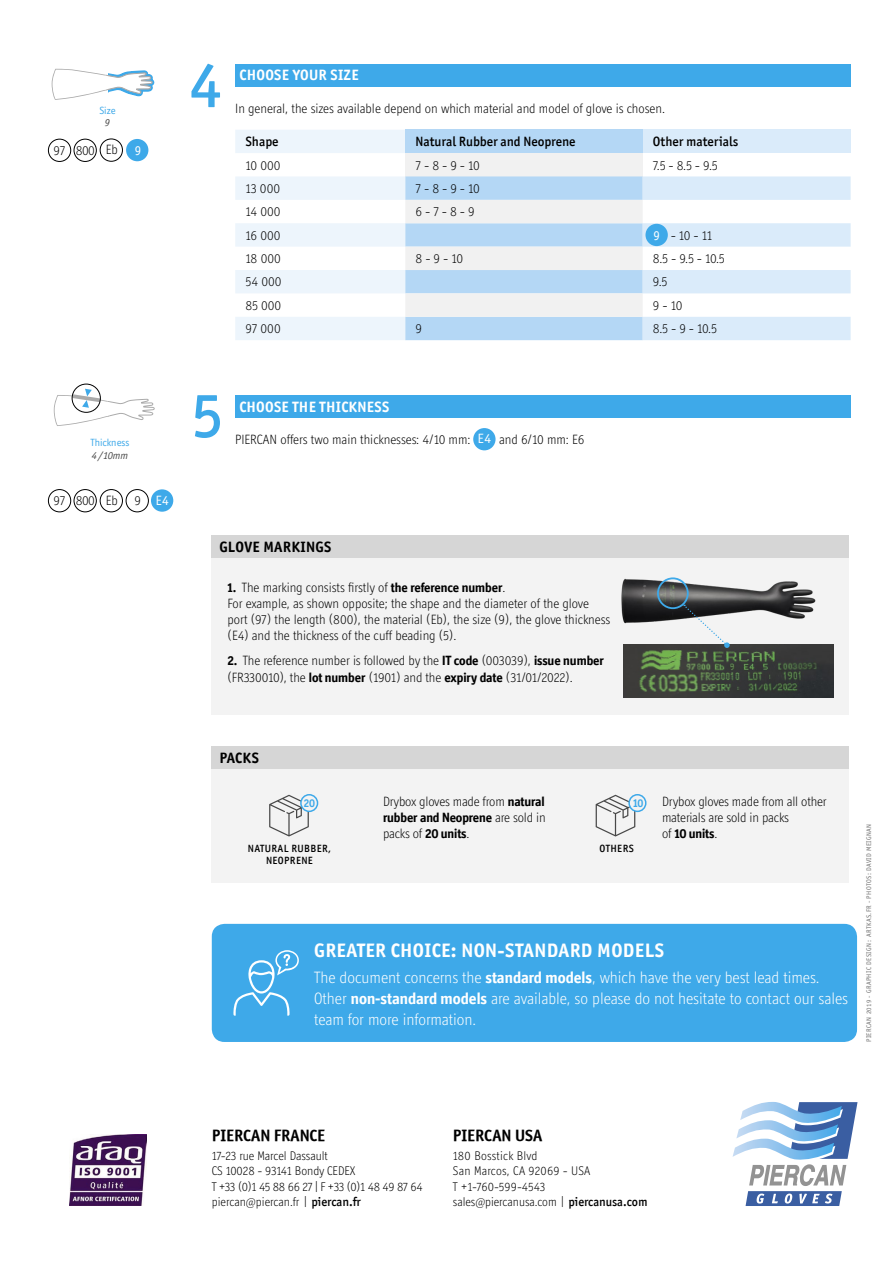
<style>
.page{position:relative;width:893px;height:1263px;background:#fff}
.page>*{position:absolute;margin:0;border:0;box-sizing:border-box;transform-origin:0 0}
.t1{font:500 63px "Officina San ITC";color:#3ea9e9}
.t2{font:700 19.5px "Officina San ITC";letter-spacing:.02em;color:#fff}
.t3{font:300 16.5px/21px "Officina Display ITC Std";color:#fff}
.t4{font:16.5px "Officina Sans OSITCTT Bold";color:#000}
.t5{font:700 15px "Officina San ITC";letter-spacing:.02em;color:#fff}
.t6{font:700 15px "Officina San ITC";letter-spacing:.02em;color:#000}
.t7{font:300 13.5px/16.2px "Officina Display ITC Std";letter-spacing:-.005em;color:#000}
.t8{font:500 13.5px "Officina San ITC";color:#000}
.t9{font:13.5px "Officina Display ITC Std";color:#fff}
.t10{font:300 12.6px/15.1px "Officina Display ITC Std";color:#000}
.t11{font:700 11.25px "Officina Ser ITC";color:#3ea9e9}
.t12{font:500 10.5px/12.6px "Officina San ITC";letter-spacing:.04em;color:#000;text-align:center}
.t13{font:10.5px "Officina Display ITC Std";letter-spacing:-.005em;color:#3ea9e9}
.t14{font:italic 10.5px "Officina San ITC";color:#484848}
.t15{font:6.75px "Officina San ITC";letter-spacing:.06em;color:#6f6f6f}
.s1{font-weight:400;color:#fff}
.s2{font-weight:700}
.s3{font-family:"Officina San ITC";font-weight:500}
</style>
<div class="page">
<div style="left:212px;top:924px;width:645px;height:118px;background:#3ea9e9;border-radius:13px"></div>
<div style="left:235px;top:64px;width:615px;height:22px;background:#3ea9e9"></div>
<svg style="left:235px;top:130px;width:616px;height:210px"></svg>
<div style="left:645px;top:224px;width:23px;height:22px;background:#3ea9e9;border-radius:50%"></div>
<div style="left:211px;top:558px;width:637px;height:157px;background:#f3f3f3"></div>
<div style="left:211px;top:768px;width:637px;height:114px;background:#f3f3f3"></div>
<div style="left:211px;top:746px;width:637px;height:22px;background:#d6d6d6"></div>
<div style="left:211px;top:535px;width:637px;height:23px;background:#d6d6d6"></div>
<svg style="left:596px;top:795px;width:39px;height:41px"></svg>
<svg style="left:269px;top:795px;width:40px;height:41px"></svg>
<div style="left:301px;top:795px;width:17px;height:16px;background:#f3f3f3;border-radius:50%"></div>
<div style="left:300px;top:794px;width:18px;height:18px;border:2px solid #3ea9e9;border-radius:50%"></div>
<div style="left:629px;top:795px;width:17px;height:16px;background:#f3f3f3;border-radius:50%"></div>
<div style="left:628px;top:794px;width:18px;height:18px;border:2px solid #3ea9e9;border-radius:50%"></div>
<img style="left:621px;top:578px;width:195px;height:46px">
<img style="left:623px;top:645px;width:211px;height:53px">
<svg style="left:684px;top:605px;width:46px;height:43px"></svg>
<div style="left:657px;top:577px;width:32px;height:32px;border:2px solid #3ea9e9;border-radius:50%"></div>
<div style="left:100px;top:139px;width:23px;height:22px;border:1px solid #000;border-radius:50%"></div>
<div style="left:126px;top:139px;width:22px;height:22px;background:#3ea9e9;border-radius:50%"></div>
<div style="left:235px;top:395px;width:615px;height:22px;background:#3ea9e9"></div>
<div style="left:473px;top:428px;width:23px;height:22px;background:#3ea9e9;border-radius:50%"></div>
<div style="left:151px;top:489px;width:22px;height:23px;background:#3ea9e9;border-radius:50%"></div>
<svg style="left:54px;top:389px;width:101px;height:37px"></svg>
<div style="left:72px;top:384px;width:29px;height:29px;border:1px solid #000;border-radius:50%"></div>
<div style="left:74px;top:489px;width:23px;height:23px;border:1px solid #000;border-radius:50%"></div>
<div style="left:100px;top:489px;width:23px;height:23px;border:1px solid #000;border-radius:50%"></div>
<div style="left:126px;top:489px;width:23px;height:23px;border:1px solid #000;border-radius:50%"></div>
<svg style="left:233px;top:950px;width:66px;height:66px"></svg>
<div style="left:48px;top:489px;width:23px;height:23px;border:1px solid #000;border-radius:50%"></div>
<div style="left:74px;top:139px;width:23px;height:23px;border:1px solid #000;border-radius:50%"></div>
<div style="left:48px;top:139px;width:23px;height:23px;border:1px solid #000;border-radius:50%"></div>
<svg style="left:732px;top:1102px;width:125px;height:104px"></svg>
<img style="left:70px;top:1135px;width:77px;height:71px">
<svg style="left:52px;top:68px;width:103px;height:32px"></svg>
<p class="t13" style="left:99px;top:104px;width:18px">Size</p>
<p class="t14" style="left:105px;top:117px;width:7px">9</p>
<p class="t7" style="left:54px;top:142px;width:43px">97 800</p>
<p class="t7" style="left:106px;top:141px;width:37px">Eb <span class="s1">9</span></p>
<h1 class="t1" style="left:189px;top:48px;width:34px">4</h1>
<p class="t5" style="left:239px;top:66px;width:121px">CHOOSE YOUR SIZE</p>
<p class="t7" style="left:235px;top:100px;width:431px">In general, the sizes available depend on which material and model of glove is chosen.</p>
<p class="t8" style="left:245px;top:134px;width:35px">Shape</p>
<p class="t8" style="left:416px;top:134px;width:162px">Natural Rubber and Neoprene</p>
<p class="t8" style="left:653px;top:134px;width:87px">Other materials</p>
<p class="t7" style="left:245px;top:157px;width:37px">10 000</p>
<p class="t7" style="left:416px;top:157px;width:66px">7 - 8 - 9 - 10</p>
<p class="t7" style="left:653px;top:157px;width:66px">7.5 - 8.5 - 9.5</p>
<p class="t7" style="left:245px;top:180px;width:36px">13 000</p>
<p class="t7" style="left:416px;top:180px;width:66px">7 - 8 - 9 - 10</p>
<p class="t7" style="left:245px;top:203px;width:36px">14 000</p>
<p class="t7" style="left:416px;top:203px;width:61px">6 - 7 - 8 - 9</p>
<p class="t7" style="left:245px;top:227px;width:37px">16 000</p>
<p class="t7" style="left:671px;top:227px;width:43px">- 10 - 11</p>
<p class="t7" style="left:245px;top:250px;width:37px">18 000</p>
<p class="t7" style="left:416px;top:250px;width:49px">8 - 9 - 10</p>
<p class="t7" style="left:653px;top:250px;width:73px">8.5 - 9.5 - 10.5</p>
<p class="t7" style="left:245px;top:274px;width:38px">54 000</p>
<p class="t7" style="left:653px;top:274px;width:16px">9.5</p>
<p class="t7" style="left:245px;top:297px;width:37px">85 000</p>
<p class="t7" style="left:653px;top:297px;width:31px">9 - 10</p>
<p class="t7" style="left:245px;top:320px;width:37px">97 000</p>
<p class="t7" style="left:416px;top:320px;width:8px">9</p>
<p class="t7" style="left:653px;top:320px;width:65px">8.5 - 9 - 10.5</p>
<p class="t9" style="left:653px;top:227px;width:8px">9</p>
<p class="t13" style="left:91px;top:437px;width:40px">Thickness</p>
<p class="t14" style="left:92px;top:450px;width:38px">4 /10mm</p>
<p class="t7" style="left:54px;top:492px;width:117px">97 800 Eb 9 <span class="s1">E4</span></p>
<h1 class="t1" style="left:191px;top:378px;width:34px">5</h1>
<p class="t5" style="left:239px;top:397px;width:151px">CHOOSE THE THICKNESS</p>
<p class="t9" style="left:478px;top:431px;width:15px">E4</p>
<p class="t7" style="left:235px;top:431px;width:351px">PIERCAN offers two main thicknesses: 4/10 mm: E and 6/10 mm: E6</p>
<p class="t6" style="left:219px;top:537px;width:113px">GLOVE MARKINGS</p>
<p class="t7" style="left:227px;top:579px;width:384px"><span class="s2">1.</span> The marking consists firstly of <span class="s2">the reference number</span>.<br>For example, as shown opposite; the shape and the diameter of the glove port (97) the length (800), the material (Eb), the size (9), the glove thickness (E4) and the thickness of the cuff beading (5).</p>
<p class="t7" style="left:227px;top:652px;width:378px"><span class="s2">2.</span> The reference number is followed by the <span class="s2">IT code</span> (003039), <span class="s2">issue number </span>(FR330010), the <span class="s2">lot number</span> (1901) and the <span class="s2">expiry date</span> (31/01/2022).</p>
<p class="t6" style="left:219px;top:748px;width:41px">PACKS</p>
<p class="t7" style="left:383px;top:793px;width:164px;text-align:justify">Drybox gloves made from <span class="s2">natural rubber and Neoprene</span> are sold in packs of <span class="s2">20 units</span>.</p>
<p class="t7" style="left:662px;top:793px;width:166px">Drybox gloves made from all other materials are sold in packs<br>of <span class="s2">10 units</span>.</p>
<p class="t11" style="left:304px;top:796px;width:13px">20</p>
<p class="t11" style="left:632px;top:796px;width:12px">10</p>
<p class="t12" style="left:248px;top:842px;width:85px">NATURAL RUBBER,<br>NEOPRENE</p>
<p class="t12" style="left:599px;top:842px;width:36px">OTHERS</p>
<h2 class="t2" style="left:314px;top:938px;width:352px">GREATER CHOICE: NON-STANDARD MODELS</h2>
<p class="t3" style="left:314px;top:966px;width:535px">The document concerns the <span class="s2">standard models</span>, which have the very best lead times.<br>Other <span class="s2">non-standard models</span> are available, so please do not hesitate to contact our sales team for more information.</p>
<p class="t15" style="left:865px;top:1042px;width:220px;rotate:-90deg">PIERCAN 2019 - GRAPHIC DESIGN : ARTKAS.FR - PHOTOS: DAVID MEIGNAN</p>
<p class="t4" style="left:212px;top:1125px;width:115px">PIERCAN FRANCE</p>
<p class="t10" style="left:212px;top:1148px;width:212px">17-23 rue Marcel Dassault<br>CS 10028 - 93141 Bondy CEDEX<br>T +33 (0)1 45 88 66 27 | F +33 (0)1 48 49 87 64 piercan@piercan.fr | <span class="s3">piercan.fr</span></p>
<p class="t4" style="left:453px;top:1125px;width:91px">PIERCAN USA</p>
<p class="t10" style="left:453px;top:1148px;width:196px">180 Bosstick Blvd<br>San Marcos, CA 92069 - USA<br>T +1-760-599-4543 sales@piercanusa.com | <span class="s3">piercanusa.com</span></p>
</div>
